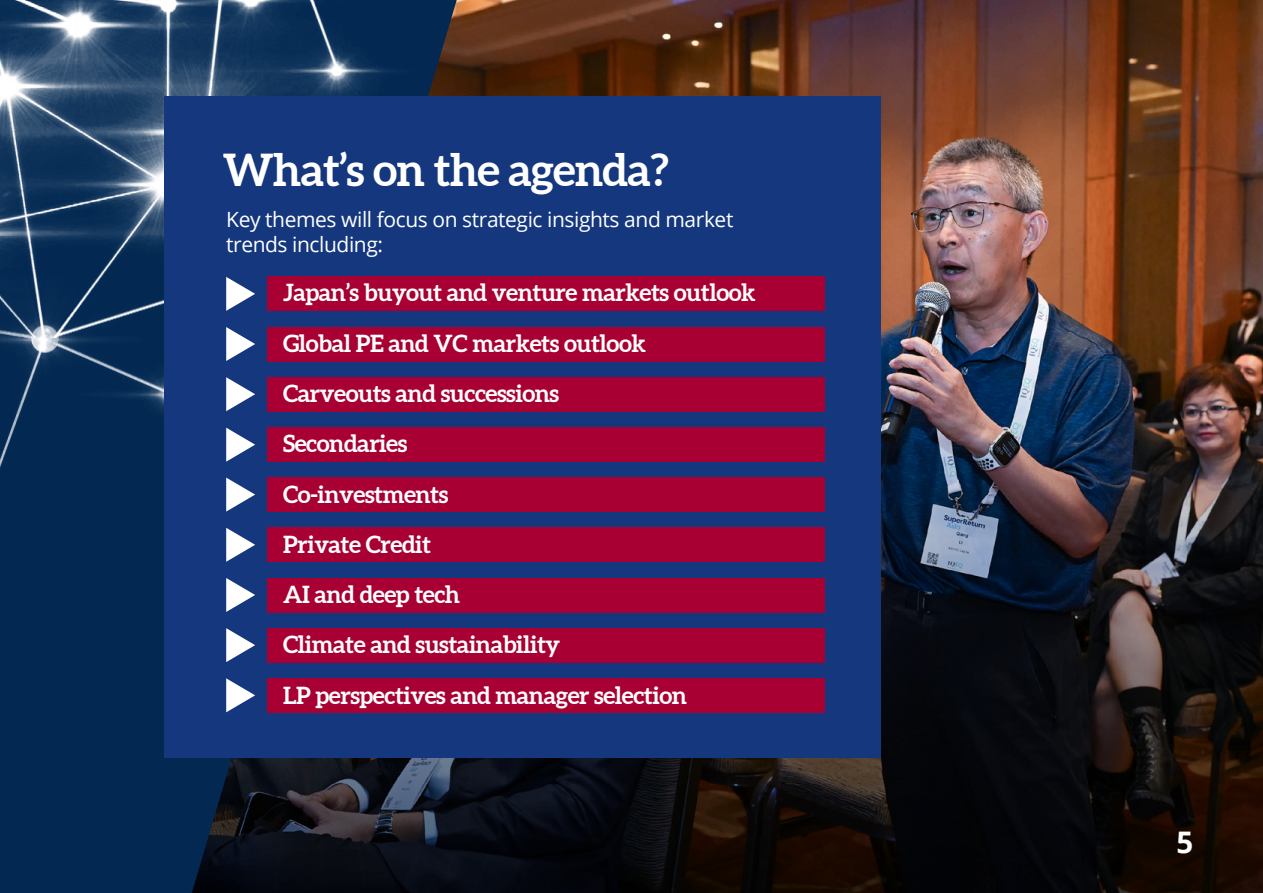
<style>
.page{position:relative;width:1263px;height:893px;background:#fff}
.page>*{position:absolute;margin:0;border:0;box-sizing:border-box;transform-origin:0 0}
.t1{font:700 45px "Aleo";letter-spacing:-.02em;color:#fff}
.t2{font:700 29.7px "Open Sans";color:#fff}
.t3{font:700 24px/50.2px "Aleo";letter-spacing:-.02em;color:#fff}
.t4{font:21px/25.2px "Open Sans";letter-spacing:-.02em;color:#fff}
</style>
<div class="page">
<img style="left:709px;top:0;width:554px;height:338px">
<img style="left:457px;top:338px;width:806px;height:555px">
<svg style="left:0;top:581px;width:457px;height:312px;background:#0a2341"></svg>
<img style="left:0;top:0;width:709px;height:581px">
<div style="left:164px;top:96px;width:716px;height:662px;background:#14377d"></div>
<div style="left:267px;top:277px;width:558px;height:34px;background:#a90033"></div>
<div style="left:267px;top:478px;width:558px;height:34px;background:#a90033"></div>
<div style="left:267px;top:377px;width:558px;height:34px;background:#a90033"></div>
<div style="left:267px;top:528px;width:558px;height:34px;background:#a90033"></div>
<div style="left:267px;top:327px;width:558px;height:34px;background:#a90033"></div>
<div style="left:267px;top:578px;width:558px;height:34px;background:#a90033"></div>
<div style="left:267px;top:427px;width:558px;height:35px;background:#a90033"></div>
<div style="left:267px;top:628px;width:558px;height:34px;background:#a90033"></div>
<div style="left:267px;top:678px;width:558px;height:35px;background:#a90033"></div>
<svg style="left:226px;top:478px;width:29px;height:34px"></svg>
<svg style="left:226px;top:377px;width:29px;height:34px"></svg>
<svg style="left:226px;top:327px;width:29px;height:34px"></svg>
<svg style="left:226px;top:578px;width:29px;height:34px"></svg>
<svg style="left:226px;top:428px;width:29px;height:34px"></svg>
<svg style="left:226px;top:628px;width:29px;height:34px"></svg>
<svg style="left:226px;top:678px;width:29px;height:34px"></svg>
<svg style="left:226px;top:528px;width:29px;height:34px"></svg>
<svg style="left:226px;top:277px;width:29px;height:34px"></svg>
<h1 class="t1" style="left:223px;top:142px;width:447px">What’s on the agenda?</h1>
<p class="t4" style="left:226px;top:206px;width:509px">Key themes will focus on strategic insights and market trends including:</p>
<p class="t3" style="left:283px;top:269px;width:474px">Japan’s buyout and venture markets outlook<br>Global PE and VC markets outlook<br>Carveouts and successions<br>Secondaries<br>Co-investments<br>Private Credit<br>AI and deep tech<br>Climate and sustainability<br>LP perspectives and manager selection</p>
<p class="t2" style="left:1176px;top:821px;width:18px">5</p>
</div>
